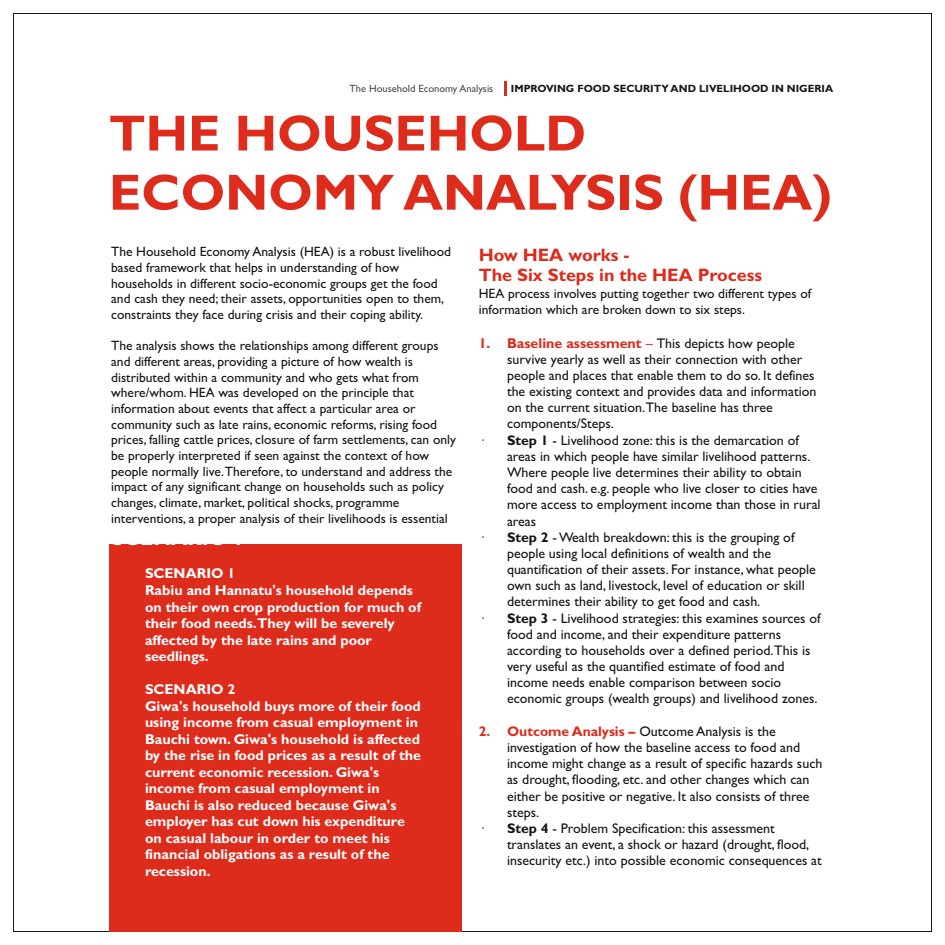
<style>
.page{position:relative;width:945px;height:945px;background:#fff}
.page>*{position:absolute;margin:0;border:0;box-sizing:border-box;transform-origin:0 0}
.t1{font:700 51px/59.1px "Gill Sans";color:#dd2b1c}
.t2{font:700 21px "Gill Sans";color:#fff}
.t3{font:700 18px/20.9px "Gill Sans";color:#dd2b1c}
.t4{font:700 14.25px/16.5px "Gill Sans";color:#fff}
.t5{font:700 14.25px "Gill Sans";color:#dd2b1c}
.t6{font:13.95px "Gill Sans";color:#151616}
.t7{font:13.5px/15.6px "Gill Sans";color:#151616}
.t8{font:700 10.5px "Gill Sans";color:#151616}
.t9{font:10.5px "Gill Sans";color:#4e4e4d}
.s1{font-weight:700}
.s2{font-weight:400}
.s3{font-weight:400;font-size:13.95px;color:#151616}
.s4{font-weight:700;color:#dd2b1c}
</style>
<div class="page">
<div style="left:110px;top:544px;width:352px;height:387px;background:#dd2b1c"></div>
<svg style="left:504px;top:81px;width:2px;height:14px"></svg>
<p class="t9" style="left:350px;top:85px;width:145px">The Household Economy Analysis</p>
<p class="t8" style="left:511px;top:85px;width:324px">IMPROVING FOOD SECURITY AND LIVELIHOOD IN NIGERIA</p>
<h1 class="t1" style="left:109px;top:109px;width:725px">THE HOUSEHOLD<br>ECONOMY ANALYSIS (HEA)</h1>
<p class="t3" style="left:479px;top:246px;width:285px">How HEA works -<br>The Six Steps in the HEA Process</p>
<p class="t7" style="left:111px;top:245px;width:341px">The Household Economy Analysis (HEA) is a robust livelihood based framework that helps in understanding of how households in different socio-economic groups get the food and cash they need; their assets, opportunities open to them, constraints they face during crisis and their coping ability.</p>
<p class="t7" style="left:111px;top:339px;width:346px">The analysis shows the relationships among different groups and different areas, providing a picture of how wealth is distributed within a community and who gets what from where/whom. HEA was developed on the principle that information about events that affect a particular area or community such as late rains, economic reforms, rising food prices, falling cattle prices, closure of farm settlements, can only be properly interpreted if seen against the context of how people normally live.Therefore, to understand and address the impact of any significant change on households such as policy changes, climate, market, political shocks, programme interventions, a proper analysis of their livelihoods is essential</p>
<h2 class="t2" style="left:111px;top:531px;width:135px">SCENARIO 1</h2>
<p class="t4" style="left:145px;top:567px;width:278px">SCENARIO 1<br>Rabiu and Hannatu's household depends on their own crop production for much of their food needs.They will be severely affected by the late rains and poor seedlings.</p>
<p class="t4" style="left:145px;top:683px;width:278px">SCENARIO 2<br>Giwa's household buys more of their food using income from casual employment in Bauchi town. Giwa's household is affected by the rise in food prices as a result of the current economic recession. Giwa's income from casual employment in Bauchi is also reduced because Giwa's employer has cut down his expenditure on casual labour in order to meet his financial obligations as a result of the recession.</p>
<p class="t7" style="left:479px;top:287px;width:334px">HEA process involves putting together two different types of information which are broken down to six steps.</p>
<p class="t6" style="left:507px;top:354px;width:297px">survive yearly as well as their connection with other</p>
<p class="t6" style="left:507px;top:370px;width:309px">people and places that enable them to do so. It defines</p>
<p class="t6" style="left:507px;top:386px;width:311px">the existing context and provides data and information</p>
<p class="t6" style="left:507px;top:403px;width:267px">on the current situation.The baseline has three</p>
<p class="t6" style="left:507px;top:419px;width:108px">components/Steps.</p>
<p class="t6" style="left:479px;top:435px;width:322px">· <span class="s1">Step 1</span> - Livelihood zone: this is the demarcation of</p>
<p class="t6" style="left:507px;top:451px;width:305px">areas in which people have similar livelihood patterns.</p>
<p class="t6" style="left:507px;top:467px;width:296px">Where people live determines their ability to obtain</p>
<p class="t6" style="left:507px;top:484px;width:312px">food and cash. e.g. people who live closer to cities have</p>
<p class="t6" style="left:507px;top:500px;width:315px">more access to employment income than those in rural</p>
<p class="t6" style="left:507px;top:516px;width:31px">areas</p>
<p class="t6" style="left:479px;top:532px;width:317px">· <span class="s1">Step 2</span> - Wealth breakdown: this is the grouping of</p>
<p class="t6" style="left:507px;top:548px;width:266px">people using local definitions of wealth and the</p>
<p class="t6" style="left:507px;top:564px;width:310px">quantification of their assets. For instance, what people</p>
<p class="t6" style="left:507px;top:581px;width:299px">own such as land, livestock, level of education or skill</p>
<p class="t6" style="left:507px;top:597px;width:255px">determines their ability to get food and cash.</p>
<p class="t6" style="left:479px;top:613px;width:343px">· <span class="s1">Step 3</span> - Livelihood strategies: this examines sources of</p>
<p class="t6" style="left:507px;top:629px;width:276px">food and income, and their expenditure patterns</p>
<p class="t6" style="left:507px;top:645px;width:305px">according to households over a defined period.This is</p>
<p class="t6" style="left:507px;top:661px;width:279px">very useful as the quantified estimate of food and</p>
<p class="t6" style="left:507px;top:678px;width:276px">income needs enable comparison between socio</p>
<p class="t6" style="left:507px;top:694px;width:312px">economic groups (wealth groups) and livelihood zones.</p>
<p class="t6" style="left:507px;top:742px;width:295px">investigation of how the baseline access to food and</p>
<p class="t6" style="left:507px;top:759px;width:317px">income might change as a result of specific hazards such</p>
<p class="t6" style="left:507px;top:775px;width:304px">as drought, flooding, etc. and other changes which can</p>
<p class="t6" style="left:507px;top:791px;width:304px">either be positive or negative. It also consists of three</p>
<p class="t6" style="left:507px;top:807px;width:34px">steps.</p>
<p class="t6" style="left:479px;top:823px;width:298px">· <span class="s1">Step 4</span> - Problem Specification: this assessment</p>
<p class="t6" style="left:507px;top:839px;width:304px">translates an event, a shock or hazard (drought, flood,</p>
<p class="t6" style="left:507px;top:856px;width:316px">insecurity etc.) into possible economic consequences at</p>
<p class="t5" style="left:479px;top:338px;width:318px">1. Baseline assessment <span class="s2">–</span> <span class="s3">This depicts how people</span></p>
<p class="t6" style="left:479px;top:726px;width:299px"><span class="s4">2. Outcome Analysis –</span> Outcome Analysis is the</p>
</div>
